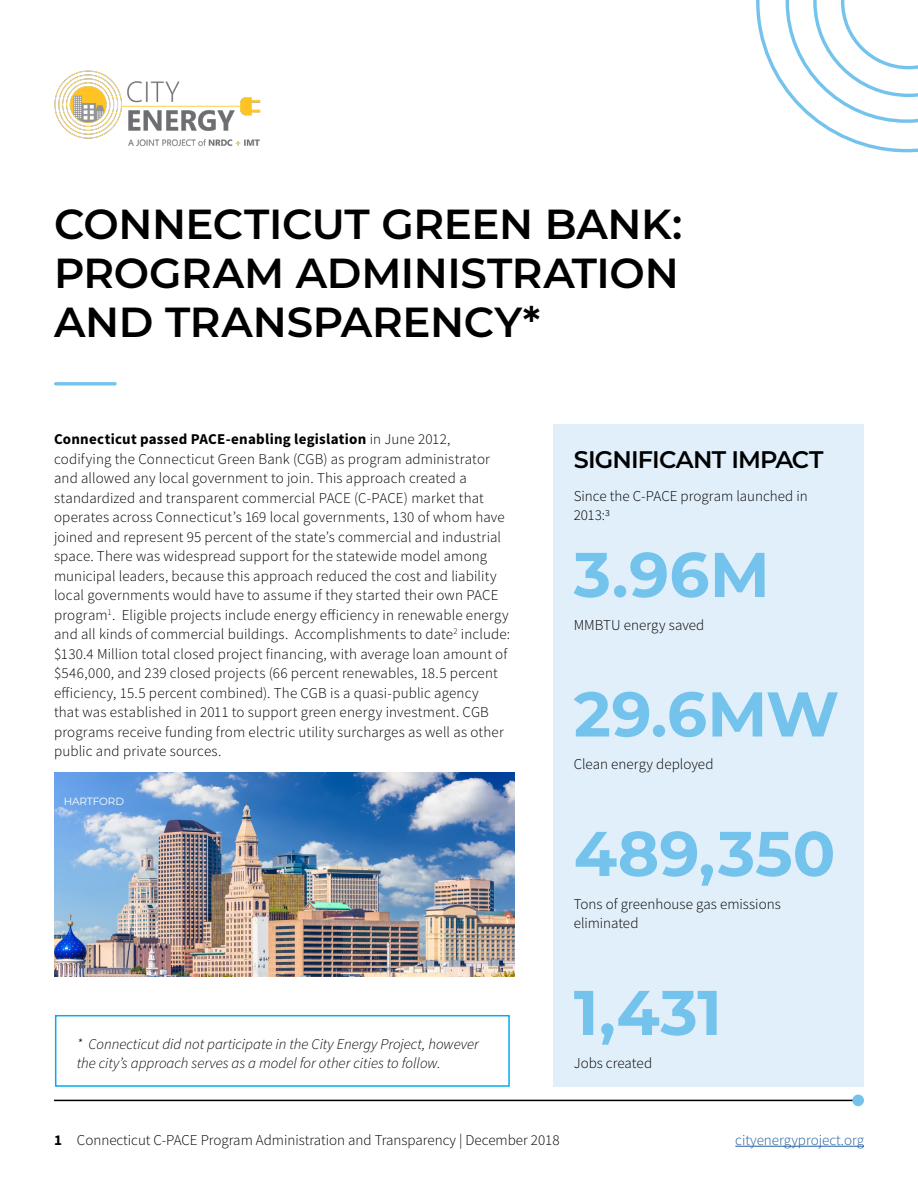
<style>
.page{position:relative;width:918px;height:1188px;background:#fff}
.page>*{position:absolute;margin:0;border:0;box-sizing:border-box;transform-origin:0 0}
.Callout_large_number{font:700 63px "Montserrat";letter-spacing:.005em;color:#73c3ed}
.Body{font:700 63px "Montserrat";color:#73c3ed}
.t1{font:600 42px/48.8px "Montserrat";letter-spacing:-.01em;color:#000;text-align:justify}
.Sidebar_Head{font:600 24px "Montserrat";letter-spacing:-.035em;color:#000101}
.Body-2{font:300 15px/19.5px "Source Sans Pro";letter-spacing:.01em;color:#000}
.Callout_Body{font:italic 300 15px/19.5px "Source Sans Pro";color:#000}
.t2{font:300 15px "Source Sans Pro";color:#215e9e}
.Callout_large_number-2{font:300 15px "Source Sans Pro";letter-spacing:.005em;color:#000}
.report-image-caption{font:10.5px "Montserrat";letter-spacing:-.015em;color:#fff}
.s1{font-weight:700}
</style>
<div class="page">
<img style="left:54px;top:70px;width:207px;height:77px">
<svg style="left:756px;top:0;width:162px;height:153px"></svg>
<img style="left:54px;top:772px;width:460px;height:204px">
<div style="left:55px;top:1015px;width:455px;height:72px;border:2px solid #00aeef"></div>
<hr style="left:54px;top:1100px;width:805px;height:1px;background:#000">
<div style="left:852px;top:1095px;width:12px;height:11px;background:#73c3ed;border-radius:50%"></div>
<hr style="left:735px;top:1146px;width:129px;height:1px;background:#215e9e">
<svg style="left:56px;top:382px;width:59px;height:4px"></svg>
<div style="left:554px;top:424px;width:310px;height:664px;background:#e1effa"></div>
<p class="t1" style="left:54px;top:198px;width:630px">CONNECTICUT GREEN BANK:<br>PROGRAM ADMINISTRATION AND TRANSPARENCY*</p>
<p class="Body-2" style="left:54px;top:429px;width:458px"><span class="s1">Connecticut passed PACE-enabling legislation</span> in June 2012, codifying the Connecticut Green Bank (CGB) as program administrator and allowed any local government to join. This approach created a standardized and transparent commercial PACE (C-PACE) market that operates across Connecticut’s 169 local governments, 130 of whom have joined and represent 95 percent of the state’s commercial and industrial space. There was widespread support for the statewide model among municipal leaders, because this approach reduced the cost and liability local governments would have to assume if they started their own PACE program<sup>1</sup>. Eligible projects include energy efficiency in renewable energy and all kinds of commercial buildings. Accomplishments to date<sup>2</sup> include: $130.4 Million total closed project financing, with average loan amount of $546,000, and 239 closed projects (66 percent renewables, 18.5 percent efficiency, 15.5 percent combined). The CGB is a quasi-public agency<br>that was established in 2011 to support green energy investment. CGB programs receive funding from electric utility surcharges as well as other public and private sources.</p>
<p class="report-image-caption" style="left:64px;top:794px;width:62px">HARTFORD</p>
<p class="Callout_Body" style="left:77px;top:1034px;width:404px">* Connecticut did not participate in the City Energy Project, however the city’s approach serves as a model for other cities to follow.</p>
<p class="Sidebar_Head" style="left:574px;top:442px;width:251px">SIGNIFICANT IMPACT</p>
<p class="Body-2" style="left:574px;top:486px;width:236px">Since the C-PACE program launched in<br>2013:3</p>
<p class="Callout_large_number" style="left:574px;top:529px;width:198px">3.96M</p>
<p class="Callout_large_number-2" style="left:574px;top:616px;width:132px">MMBTU energy saved</p>
<p class="Callout_large_number" style="left:574px;top:669px;width:267px">29.6MW</p>
<p class="Body-2" style="left:574px;top:755px;width:141px">Clean energy deployed</p>
<p class="Body" style="left:574px;top:808px;width:263px">489,350</p>
<p class="Body-2" style="left:574px;top:894px;width:209px">Tons of greenhouse gas emissions eliminated</p>
<p class="Callout_large_number" style="left:574px;top:967px;width:150px">1,431</p>
<p class="Body-2" style="left:574px;top:1053px;width:80px">Jobs created</p>
<p class="Body-2" style="left:54px;top:1130px;width:507px"><span class="s1">1</span> Connecticut C-PACE Program Administration and Transparency | December 2018</p>
<p class="t2" style="left:735px;top:1131px;width:130px">cityenergyproject.org</p>
</div>
